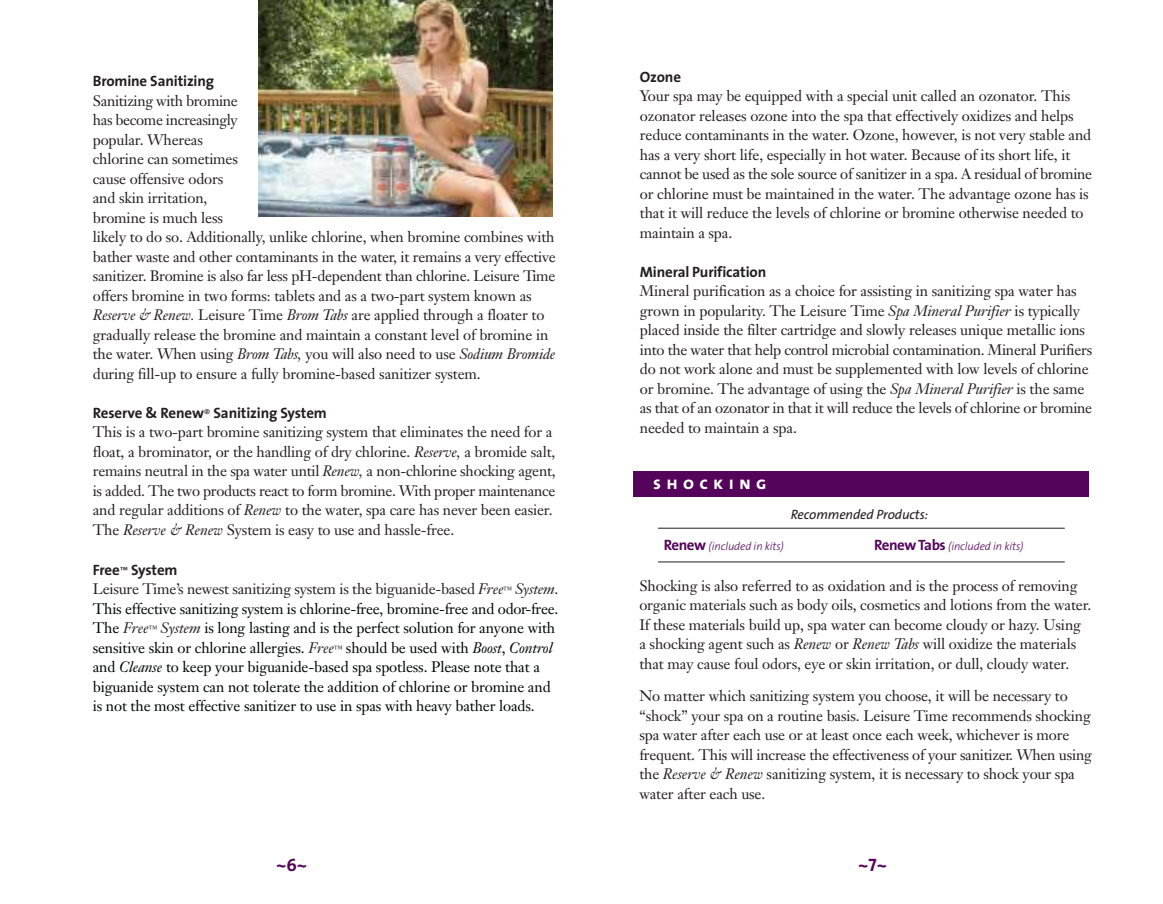
<style>
.page{position:relative;width:1163px;height:904px;background:#fff}
.page>*{position:absolute;margin:0;border:0;box-sizing:border-box;transform-origin:0 0}
.t1{font:18px "The Sans Bold Caps";letter-spacing:.295em;color:#fff}
.t2{font:18px "The Sans Bold Caps";color:#54055b}
.t3{font:15px/19.5px "Janson Text";letter-spacing:-.01em;color:#231f20}
.t4{font:15px/19.5px "Janson Text";letter-spacing:-.01em;color:#020505}
.t5{font:700 15px "The Sans";letter-spacing:-.01em;color:#231f20}
.t6{font:italic 13.5px "The Sans";letter-spacing:-.01em;color:#231f20}
.t7{font:italic 300 11.25px "The Sans";letter-spacing:-.01em;color:#54055b}
.s1{font-style:italic}
.s2{font-weight:300;font-size:12px}
.s3{color:#231f20}
.s4{font-style:italic;color:#231f20}
.s5{font-style:italic;font-size:9px;color:#231f20}
.s6{font-weight:700;font-style:normal;font-size:15px}
</style>
<div class="page">
<svg style="left:258px;top:0;width:831px;height:563px"></svg>
<p class="t5" style="left:93px;top:74px;width:123px">Bromine Sanitizing</p>
<p class="t3" style="left:93px;top:92px;width:464px">Sanitizing with bromine<br>has become increasingly<br>popular. Whereas<br>chlorine can sometimes<br>cause offensive odors<br>and skin irritation,<br>bromine is much less<br>likely to do so. Additionally, unlike chlorine, when bromine combines with bather waste and other contaminants in the water, it remains a very effective sanitizer. Bromine is also far less pH-dependent than chlorine. Leisure Time offers bromine in two forms: tablets and as a two-part system known as <span class="s1">Reserve &amp; Renew.</span> Leisure Time <span class="s1">Brom Tabs</span> are applied through a floater to gradually release the bromine and maintain a constant level of bromine in the water. When using <span class="s1">Brom Tabs,</span> you will also need to use <span class="s1">Sodium Bromide </span>during fill-up to ensure a fully bromine-based sanitizer system.</p>
<p class="t5" style="left:93px;top:405px;width:236px">Reserve &amp; Renew<span class="s2">®</span> Sanitizing System</p>
<p class="t3" style="left:93px;top:424px;width:464px">This is a two-part bromine sanitizing system that eliminates the need for a float, a brominator, or the handling of dry chlorine. <span class="s1">Reserve,</span> a bromide salt, remains neutral in the spa water until <span class="s1">Renew,</span> a non-chlorine shocking agent, is added. The two products react to form bromine. With proper maintenance and regular additions of <span class="s1">Renew</span> to the water, spa care has never been easier.<br>The <span class="s1">Reserve &amp; Renew</span> System is easy to use and hassle-free.</p>
<p class="t5" style="left:93px;top:562px;width:86px">Free<span class="s2">™</span> System</p>
<p class="t4" style="left:93px;top:580px;width:467px"><span class="s3">Leisure Time’s newest sanitizing system is the biguanide-based</span> <span class="s4">Free</span><span class="s5">™</span> <span class="s4">System</span><span class="s3">.<br></span>This effective sanitizing system is chlorine-free, bromine-free and odor-free.<br>The <span class="s4">Free</span><span class="s5">™</span> <span class="s4">System</span> is long lasting and is the perfect solution for anyone with sensitive skin or chlorine allergies. <span class="s4">Free</span><span class="s5">™</span> should be used with <span class="s1">Boost</span>, <span class="s1">Control </span>and <span class="s1">Cleanse</span> to keep your biguanide-based spa spotless. Please note that a biguanide system can not tolerate the addition of chlorine or bromine and is not the most effective sanitizer to use in spas with heavy bather loads.</p>
<p class="t5" style="left:639px;top:69px;width:43px">Ozone</p>
<p class="t3" style="left:639px;top:88px;width:453px">Your spa may be equipped with a special unit called an ozonator. This ozonator releases ozone into the spa that effectively oxidizes and helps reduce contaminants in the water. Ozone, however, is not very stable and has a very short life, especially in hot water. Because of its short life, it cannot be used as the sole source of sanitizer in a spa. A residual of bromine or chlorine must be maintained in the water. The advantage ozone has is that it will reduce the levels of chlorine or bromine otherwise needed to maintain a spa.</p>
<p class="t5" style="left:639px;top:264px;width:128px">Mineral Purification</p>
<p class="t3" style="left:639px;top:283px;width:453px">Mineral purification as a choice for assisting in sanitizing spa water has grown in popularity. The Leisure Time <span class="s1">Spa Mineral Purifier</span> is typically placed inside the filter cartridge and slowly releases unique metallic ions into the water that help control microbial contamination. Mineral Purifiers do not work alone and must be supplemented with low levels of chlorine or bromine. The advantage of using the <span class="s1">Spa Mineral Purifier</span> is the same as that of an ozonator in that it will reduce the levels of chlorine or bromine needed to maintain a spa.</p>
<p class="t1" style="left:653px;top:472px;width:115px">shocking</p>
<p class="t6" style="left:790px;top:509px;width:139px">Recommended Products:</p>
<p class="t7" style="left:663px;top:539px;width:122px"><span class="s6">Renew</span> (included in kits)</p>
<p class="t7" style="left:874px;top:539px;width:151px"><span class="s6">Renew Tabs</span> (included in kits)</p>
<p class="t3" style="left:639px;top:577px;width:453px">Shocking is also referred to as oxidation and is the process of removing organic materials such as body oils, cosmetics and lotions from the water.<br>If these materials build up, spa water can become cloudy or hazy. Using<br>a shocking agent such as <span class="s1">Renew</span> or <span class="s1">Renew Tabs</span> will oxidize the materials that may cause foul odors, eye or skin irritation, or dull, cloudy water.</p>
<p class="t3" style="left:639px;top:688px;width:454px">No matter which sanitizing system you choose, it will be necessary to “shock” your spa on a routine basis. Leisure Time recommends shocking spa water after each use or at least once each week, whichever is more frequent. This will increase the effectiveness of your sanitizer. When using the <span class="s1">Reserve &amp; Renew</span> sanitizing system, it is necessary to shock your spa water after each use.</p>
<p class="t2" style="left:276px;top:854px;width:33px">~6~</p>
<p class="t2" style="left:858px;top:854px;width:30px">~7~</p>
</div>
